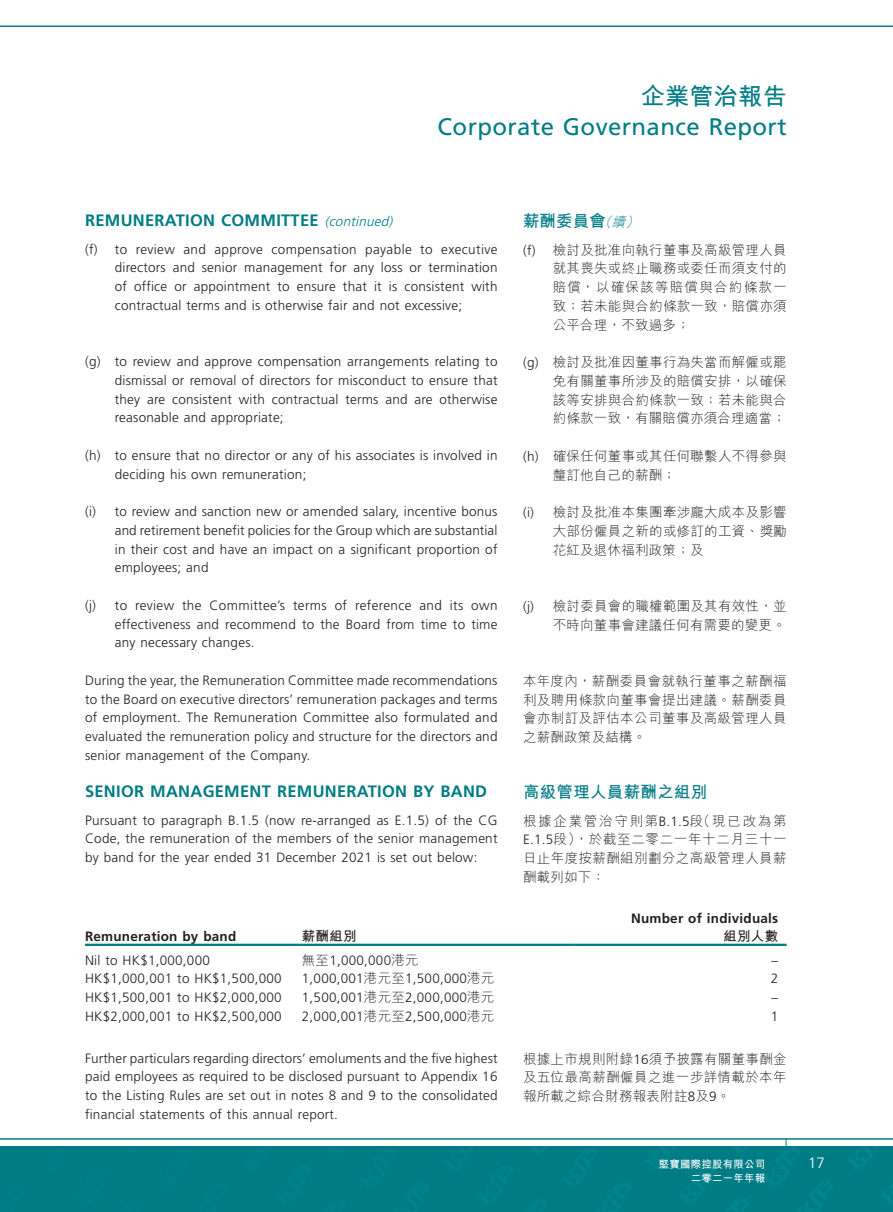
<style>
.page{position:relative;width:893px;height:1212px;background:#fff}
.page>*{position:absolute;margin:0;border:0;box-sizing:border-box;transform-origin:0 0}
.t1{font:24px "Frutiger LT Std";letter-spacing:.015em;color:#007c85}
.t2{font:24px "M Hei HK Bold E Ten B5 H";letter-spacing:.015em;color:#007c85}
.t3{font:700 16.5px "Frutiger LT Std";letter-spacing:.015em;color:#007c85}
.t4{font:16.5px "M Hei HK Bold E Ten B5 H";letter-spacing:.015em;color:#007c85}
.t5{font:300 15px "Frutiger LT Std";color:#fff}
.t6{font:300 13.5px/18.8px "Frutiger LT Std";letter-spacing:.015em;color:#231f20;text-align:justify}
.t7{font:13.5px/18.8px "M Hei HK Light E Ten B5 H";letter-spacing:.02em;color:#231f20;text-align:justify}
.t8{font:700 13.5px "Frutiger LT Std";letter-spacing:.015em;color:#231f20}
.t9{font:13.5px "M Hei HK Bold E Ten B5 H";letter-spacing:.015em;color:#231f20}
.t10{font:10.5px "M Hei HK Bold E Ten B5 H";letter-spacing:.015em;color:#fff}
.s1{font-weight:300;font-style:italic;font-size:13.5px}
.s2{font-family:"M Hei HK Light E Ten B5 H";font-style:italic;font-size:13.5px}
.s3{font-family:"Frutiger LT Std";font-weight:300}
.s4{font-family:"M Hei HK Light E Ten B5 H";font-weight:400}
</style>
<div class="page">
<hr style="left:0;top:26px;width:893px;height:1px;background:#007c85">
<div style="left:0;top:1147px;width:893px;height:65px;background:#007c85"></div>
<hr style="left:0;top:1138px;width:893px;height:2px;background:#007c85">
<hr style="left:85px;top:944px;width:217px;height:2px;background:#007c85">
<hr style="left:302px;top:944px;width:272px;height:2px;background:#007c85">
<hr style="left:574px;top:944px;width:213px;height:2px;background:#007c85">
<h1 class="t2" style="left:641px;top:87px;width:148px">企業管治報告</h1>
<h1 class="t1" style="left:437px;top:116px;width:351px">Corporate Governance Report</h1>
<p class="t3" style="left:85px;top:213px;width:312px">REMUNERATION COMMITTEE <span class="s1">(continued)</span></p>
<p class="t6" style="left:115px;top:240px;width:384px;text-indent:-30px">(f) to review and approve compensation payable to executive directors and senior management for any loss or termination of office or appointment to ensure that it is consistent with contractual terms and is otherwise fair and not excessive;</p>
<p class="t6" style="left:115px;top:353px;width:384px;text-indent:-30px">(g) to review and approve compensation arrangements relating to dismissal or removal of directors for misconduct to ensure that they are consistent with contractual terms and are otherwise reasonable and appropriate;</p>
<p class="t6" style="left:115px;top:446px;width:384px;text-indent:-30px">(h) to ensure that no director or any of his associates is involved in deciding his own remuneration;</p>
<p class="t6" style="left:115px;top:503px;width:384px;text-indent:-30px">(i) to review and sanction new or amended salary, incentive bonus and retirement benefit policies for the Group which are substantial in their cost and have an impact on a significant proportion of employees; and</p>
<p class="t6" style="left:115px;top:596px;width:384px;text-indent:-30px">(j) to review the Committee’s terms of reference and its own effectiveness and recommend to the Board from time to time any necessary changes.</p>
<p class="t6" style="left:85px;top:671px;width:414px">During the year, the Remuneration Committee made recommendations to the Board on executive directors’ remuneration packages and terms of employment. The Remuneration Committee also formulated and evaluated the remuneration policy and structure for the directors and senior management of the Company.</p>
<p class="t3" style="left:85px;top:784px;width:404px">SENIOR MANAGEMENT REMUNERATION BY BAND</p>
<p class="t6" style="left:85px;top:811px;width:414px">Pursuant to paragraph B.1.5 (now re-arranged as E.1.5) of the CG Code, the remuneration of the members of the senior management by band for the year ended 31 December 2021 is set out below:</p>
<p class="t4" style="left:523px;top:215px;width:120px">薪酬委員會<span class="s2">（續）</span></p>
<p class="t7" style="left:553px;top:242px;width:235px;text-indent:-30px"><span class="s3">(f)</span> 檢討及批准向執行董事及高級管理人員就其喪失或終止職務或委任而須支付的賠償，以確保該等賠償與合約條款一致；若未能與合約條款一致，賠償亦須公平合理，不致過多；</p>
<p class="t7" style="left:553px;top:354px;width:235px;text-indent:-30px"><span class="s3">(g)</span> 檢討及批准因董事行為失當而解僱或罷免有關董事所涉及的賠償安排，以確保該等安排與合約條款一致；若未能與合約條款一致，有關賠償亦須合理適當；</p>
<p class="t7" style="left:553px;top:448px;width:235px;text-indent:-30px"><span class="s3">(h)</span> 確保任何董事或其任何聯繫人不得參與釐訂他自己的薪酬；</p>
<p class="t7" style="left:553px;top:504px;width:235px;text-indent:-30px"><span class="s3">(i)</span> 檢討及批准本集團牽涉龐大成本及影響大部份僱員之新的或修訂的工資、獎勵花紅及退休福利政策；及</p>
<p class="t7" style="left:523px;top:598px;width:265px;text-align:right"><span class="s3">(j)</span> 檢討委員會的職權範圍及其有效性，並不時向董事會建議任何有需要的變更。</p>
<p class="t7" style="left:523px;top:673px;width:265px">本年度內，薪酬委員會就執行董事之薪酬福利及聘用條款向董事會提出建議。薪酬委員會亦制訂及評估本公司董事及高級管理人員之薪酬政策及結構。</p>
<p class="t4" style="left:523px;top:786px;width:186px">高級管理人員薪酬之組別</p>
<p class="t7" style="left:523px;top:813px;width:265px">根據企業管治守則第<span class="s3">B.1.5</span>段（現已改為第<span class="s3">E.1.5</span>段），於截至二零二一年十二月三十一日止年度按薪酬組別劃分之高級管理人員薪酬載列如下：</p>
<p class="t8" style="left:631px;top:912px;width:149px">Number of individuals</p>
<p class="t8" style="left:85px;top:931px;width:153px">Remuneration by band</p>
<p class="t9" style="left:302px;top:931px;width:56px">薪酬組別</p>
<p class="t9" style="left:723px;top:931px;width:56px">組別人數</p>
<p class="t6" style="left:85px;top:951px;width:126px">Nil to HK$1,000,000</p>
<p class="t6" style="left:302px;top:951px;width:118px"><span class="s4">無至</span>1,000,000<span class="s4">港元</span></p>
<p class="t6" style="left:771px;top:951px;width:8px">–</p>
<p class="t6" style="left:85px;top:970px;width:198px">HK$1,000,001 to HK$1,500,000</p>
<p class="t6" style="left:302px;top:970px;width:194px">1,000,001<span class="s4">港元至</span>1,500,000<span class="s4">港元</span></p>
<p class="t6" style="left:771px;top:970px;width:9px">2</p>
<p class="t6" style="left:85px;top:989px;width:198px">HK$1,500,001 to HK$2,000,000</p>
<p class="t6" style="left:302px;top:989px;width:194px">1,500,001<span class="s4">港元至</span>2,000,000<span class="s4">港元</span></p>
<p class="t6" style="left:771px;top:989px;width:8px">–</p>
<p class="t6" style="left:85px;top:1007px;width:198px">HK$2,000,001 to HK$2,500,000</p>
<p class="t6" style="left:302px;top:1007px;width:194px">2,000,001<span class="s4">港元至</span>2,500,000<span class="s4">港元</span></p>
<p class="t6" style="left:771px;top:1007px;width:9px">1</p>
<p class="t6" style="left:85px;top:1049px;width:414px">Further particulars regarding directors’ emoluments and the five highest paid employees as required to be disclosed pursuant to Appendix 16 to the Listing Rules are set out in notes 8 and 9 to the consolidated financial statements of this annual report.</p>
<p class="t7" style="left:523px;top:1051px;width:265px">根據上市規則附錄<span class="s3">16</span>須予披露有關董事酬金及五位最高薪酬僱員之進一步詳情載於本年報所載之綜合財務報表附註<span class="s3">8</span>及<span class="s3">9</span>。</p>
<p class="t10" style="left:659px;top:1160px;width:108px">堅寶國際控股有限公司</p>
<p class="t5" style="left:808px;top:1156px;width:18px">17</p>
<p class="t10" style="left:691px;top:1174px;width:76px">二零二一年年報</p>
</div>
